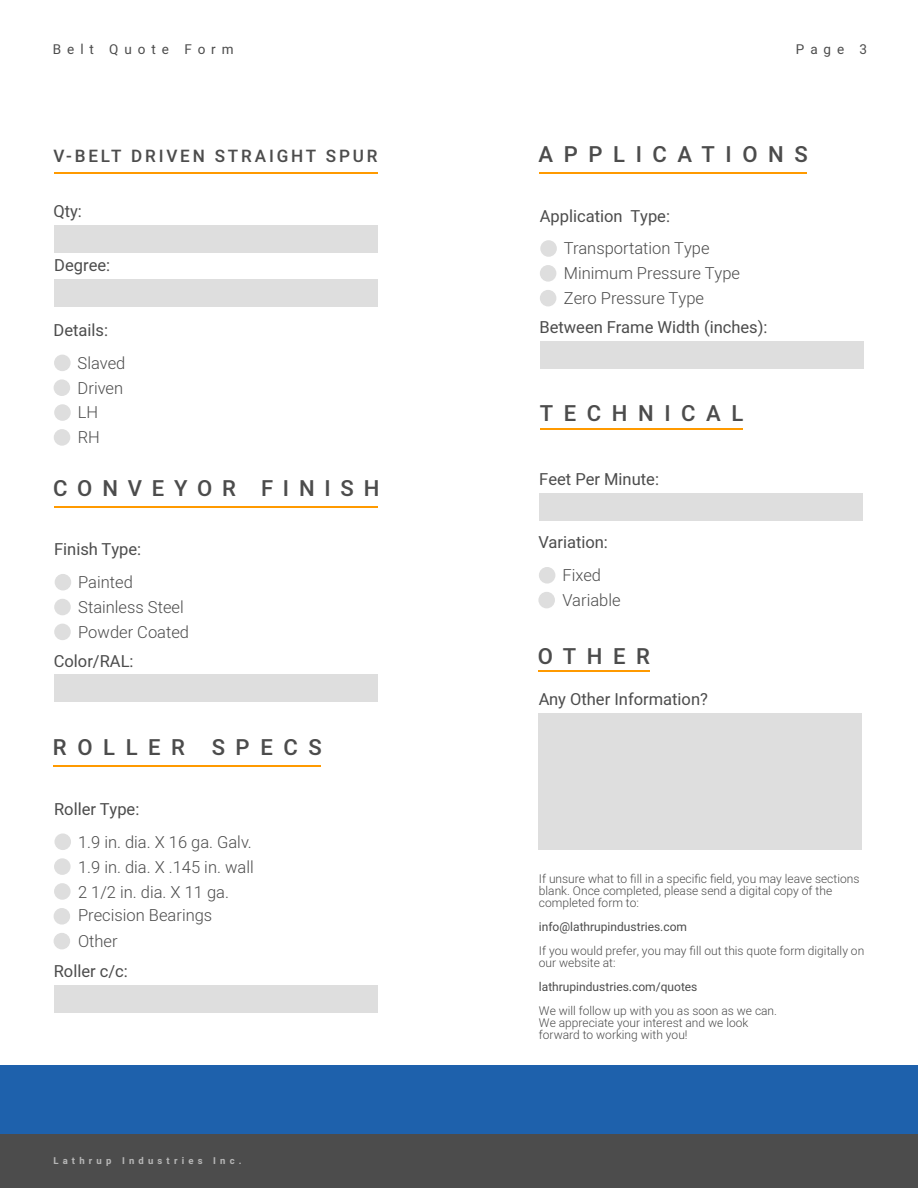
<style>
.page{position:relative;width:918px;height:1188px;background:#fff}
.page>*{position:absolute;margin:0;border:0;box-sizing:border-box;transform-origin:0 0}
.t1{font:500 22.05px "Heebo";letter-spacing:.48em;color:#4c4c4c}
.t2{font:500 22.05px "Heebo";letter-spacing:.445em;color:#4c4c4c}
.t3{font:500 17.1px "Heebo";letter-spacing:.165em;color:#4c4c4c}
.t4{font:300 16.5px/24.9px "Heebo";color:#4c4c4c}
.t5{font:16.5px "Heebo";color:#4c4c4c}
.t6{font:13.5px "Heebo";letter-spacing:.44em;color:#4c4c4c}
.t7{font:300 12px/12px "Heebo";color:#4c4c4c}
.t8{font:12px "Heebo";color:#4c4c4c}
.t9{font:700 9.45px "Heebo";letter-spacing:.44em;color:rgb(255 255 255/.6)}
</style>
<div class="page">
<div style="left:0;top:1065px;width:918px;height:69px;background:#1e61ac"></div>
<div style="left:0;top:1134px;width:918px;height:54px;background:#4c4c4c"></div>
<hr style="left:54px;top:173px;width:324px;height:1px;background:#ff9a00">
<div style="left:54px;top:225px;width:324px;height:28px;background:#dedede"></div>
<div style="left:54px;top:279px;width:324px;height:28px;background:#dedede"></div>
<div style="left:54px;top:355px;width:17px;height:16px;background:#dedede;border-radius:50%"></div>
<div style="left:54px;top:379px;width:16px;height:17px;background:#dedede;border-radius:50%"></div>
<div style="left:54px;top:404px;width:17px;height:17px;background:#dedede;border-radius:50%"></div>
<div style="left:54px;top:429px;width:16px;height:17px;background:#dedede;border-radius:50%"></div>
<hr style="left:54px;top:506px;width:324px;height:1px;background:#ff9a00">
<div style="left:55px;top:574px;width:16px;height:16px;background:#dedede;border-radius:50%"></div>
<div style="left:54px;top:599px;width:17px;height:16px;background:#dedede;border-radius:50%"></div>
<div style="left:54px;top:624px;width:17px;height:16px;background:#dedede;border-radius:50%"></div>
<div style="left:54px;top:675px;width:324px;height:27px;background:#dedede"></div>
<hr style="left:539px;top:172px;width:268px;height:2px;background:#ff9a00">
<div style="left:540px;top:240px;width:17px;height:17px;background:#dedede;border-radius:50%"></div>
<div style="left:540px;top:265px;width:16px;height:17px;background:#dedede;border-radius:50%"></div>
<div style="left:540px;top:290px;width:16px;height:16px;background:#dedede;border-radius:50%"></div>
<div style="left:540px;top:341px;width:324px;height:27px;background:#dedede"></div>
<hr style="left:54px;top:766px;width:267px;height:1px;background:#ff9a00">
<div style="left:54px;top:833px;width:17px;height:17px;background:#dedede;border-radius:50%"></div>
<div style="left:54px;top:858px;width:17px;height:17px;background:#dedede;border-radius:50%"></div>
<div style="left:54px;top:883px;width:17px;height:17px;background:#dedede;border-radius:50%"></div>
<div style="left:54px;top:908px;width:16px;height:17px;background:#dedede;border-radius:50%"></div>
<div style="left:54px;top:933px;width:16px;height:16px;background:#dedede;border-radius:50%"></div>
<div style="left:54px;top:985px;width:324px;height:27px;background:#dedede"></div>
<div style="left:539px;top:493px;width:324px;height:27px;background:#dedede"></div>
<hr style="left:541px;top:428px;width:202px;height:1px;background:#ff9a00">
<div style="left:539px;top:567px;width:16px;height:17px;background:#dedede;border-radius:50%"></div>
<div style="left:538px;top:592px;width:17px;height:16px;background:#dedede;border-radius:50%"></div>
<hr style="left:539px;top:671px;width:111px;height:1px;background:#ff9a00">
<div style="left:538px;top:713px;width:324px;height:137px;background:#dedede"></div>
<p class="t6" style="left:53px;top:40px;width:182px">Belt Quote Form</p>
<p class="t6" style="left:796px;top:40px;width:73px">Page 3</p>
<h2 class="t3" style="left:53px;top:144px;width:326px">V-BELT DRIVEN STRAIGHT SPUR</h2>
<h3 class="t5" style="left:53px;top:200px;width:30px">Qty:</h3>
<h3 class="t5" style="left:54px;top:254px;width:57px">Degree:</h3>
<h3 class="t5" style="left:54px;top:319px;width:56px">Details:</h3>
<h3 class="t4" style="left:78px;top:351px;width:49px">Slaved<br>Driven<br>LH<br>RH</h3>
<h1 class="t2" style="left:53px;top:472px;width:328px">CONVEYOR FINISH</h1>
<h3 class="t5" style="left:54px;top:538px;width:89px">Finish Type:</h3>
<h3 class="t4" style="left:78px;top:570px;width:112px">Painted<br>Stainless Steel<br>Powder Coated</h3>
<h3 class="t5" style="left:54px;top:650px;width:81px">Color/RAL:</h3>
<h1 class="t1" style="left:53px;top:732px;width:270px">ROLLER SPECS</h1>
<h3 class="t5" style="left:54px;top:798px;width:87px">Roller Type:</h3>
<h3 class="t4" style="left:78px;top:830px;width:177px">1.9 in. dia. X 16 ga. Galv.<br>1.9 in. dia. X .145 in. wall<br>2 1/2 in. dia. X 11 ga.<br>Precision Bearings</h3>
<h3 class="t4" style="left:78px;top:929px;width:41px">Other</h3>
<h3 class="t5" style="left:54px;top:960px;width:76px">Roller c/c:</h3>
<p class="t9" style="left:53px;top:1154px;width:190px">Lathrup Industries Inc.</p>
<h1 class="t1" style="left:539px;top:139px;width:271px">APPLICATIONS</h1>
<h3 class="t5" style="left:540px;top:204px;width:132px">Application Type:</h3>
<h3 class="t4" style="left:564px;top:237px;width:178px">Transportation Type<br>Minimum Pressure Type<br>Zero Pressure Type</h3>
<h3 class="t5" style="left:539px;top:316px;width:230px">Between Frame Width (inches):</h3>
<h1 class="t1" style="left:540px;top:398px;width:205px">TECHNICAL</h1>
<h3 class="t5" style="left:539px;top:468px;width:121px">Feet Per Minute:</h3>
<h3 class="t5" style="left:538px;top:531px;width:71px">Variation:</h3>
<h3 class="t4" style="left:562px;top:563px;width:60px">Fixed<br>Variable</h3>
<h1 class="t1" style="left:538px;top:641px;width:114px">OTHER</h1>
<h3 class="t5" style="left:539px;top:688px;width:171px">Any Other Information?</h3>
<p class="t7" style="left:539px;top:873px;width:322px">If unsure what to fill in a specific field, you may leave sections blank. Once completed, please send a digital copy of the completed form to:</p>
<p class="t8" style="left:539px;top:919px;width:150px">info@lathrupindustries.com</p>
<p class="t7" style="left:539px;top:945px;width:327px">If you would prefer, you may fill out this quote form digitally on our website at:</p>
<p class="t8" style="left:539px;top:979px;width:160px">lathrupindustries.com/quotes</p>
<p class="t7" style="left:539px;top:1005px;width:240px">We will follow up with you as soon as we can.<br>We appreciate your interest and we look forward to working with you!</p>
</div>
